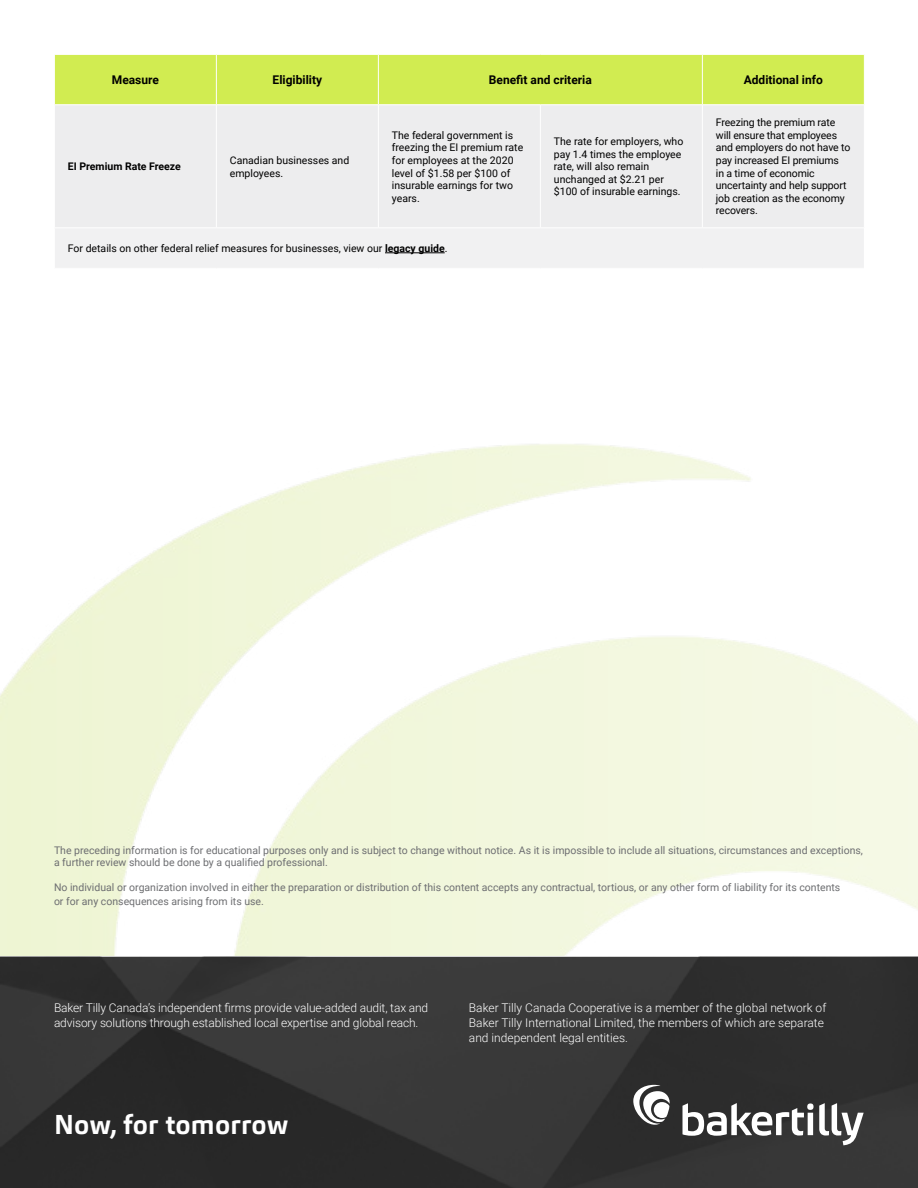
<style>
.page{position:relative;width:918px;height:1188px;background:#fff}
.page>*{position:absolute;margin:0;border:0;box-sizing:border-box;transform-origin:0 0}
.t1{font:700 27px "Carnac";letter-spacing:.01em;color:#fff}
.t2{font:300 12px/15px "Roboto";color:#fff}
.t3{font:700 12px "Roboto";color:#000}
.t4{font:10.5px/12.6px "Roboto";color:#000}
.t5{font:10.5px/12.6px "Roboto";color:#6d6e71}
.t6{font:700 10.5px "Roboto";color:#000}
.s1{font-weight:700}
</style>
<div class="page">
<div style="left:0;top:957px;width:918px;height:231px;background:linear-gradient(to right,#303030,#333)"></div>
<svg style="left:683px;top:1103px;width:181px;height:42px"></svg>
<svg style="left:633px;top:1085px;width:37px;height:40px"></svg>
<div style="left:55px;top:55px;width:809px;height:49px;background:#d1ec51"></div>
<div style="left:55px;top:105px;width:809px;height:122px;background:#ededee"></div>
<div style="left:54px;top:228px;width:810px;height:40px;background:#f1f1f2"></div>
<hr style="left:216px;top:55px;width:1px;height:49px;background:#fff">
<hr style="left:378px;top:55px;width:1px;height:49px;background:#fff">
<hr style="left:702px;top:55px;width:1px;height:49px;background:#fff">
<hr style="left:54px;top:228px;width:1px;height:40px;background:#fff">
<hr style="left:216px;top:105px;width:1px;height:122px;background:#fff">
<hr style="left:378px;top:105px;width:1px;height:122px;background:#fff">
<hr style="left:540px;top:105px;width:1px;height:122px;background:#fff">
<hr style="left:702px;top:105px;width:1px;height:122px;background:#fff">
<hr style="left:385px;top:253px;width:60px;height:1px;background:#000">
<p class="t3" style="left:112px;top:71px;width:49px">Measure</p>
<p class="t3" style="left:273px;top:71px;width:51px">Eligibility</p>
<p class="t3" style="left:489px;top:71px;width:104px">Benefit and criteria</p>
<p class="t3" style="left:744px;top:71px;width:81px">Additional info</p>
<p class="t6" style="left:68px;top:159px;width:115px">EI Premium Rate Freeze</p>
<p class="t4" style="left:230px;top:154px;width:121px">Canadian businesses and employees.</p>
<p class="t4" style="left:392px;top:128px;width:133px">The federal government is freezing the EI premium rate for employees at the 2020 level of $1.58 per $100 of insurable earnings for two years.</p>
<p class="t4" style="left:554px;top:135px;width:131px">The rate for employers, who pay 1.4 times the employee rate, will also remain unchanged at $2.21 per $100 of insurable earnings.</p>
<p class="t4" style="left:68px;top:242px;width:381px">For details on other federal relief measures for businesses, view our <span class="s1">legacy guide</span>.</p>
<p class="t4" style="left:716px;top:116px;width:136px">Freezing the premium rate will ensure that employees and employers do not have to pay increased EI premiums<br>in a time of economic uncertainty and help support job creation as the economy recovers.</p>
<p class="t5" style="left:54px;top:843px;width:811px">The preceding information is for educational purposes only and is subject to change without notice. As it is impossible to include all situations, circumstances and exceptions, a further review should be done by a qualified professional.</p>
<p class="t5" style="left:54px;top:880px;width:788px;line-height:13.5px">No individual or organization involved in either the preparation or distribution of this content accepts any contractual, tortious, or any other form of liability for its contents or for any consequences arising from its use.</p>
<p class="t2" style="left:54px;top:1000px;width:376px">Baker Tilly Canada’s independent firms provide value-added audit, tax and advisory solutions through established local expertise and global reach.</p>
<p class="t2" style="left:469px;top:1000px;width:359px">Baker Tilly Canada Cooperative is a member of the global network of<br>Baker Tilly International Limited, the members of which are separate and independent legal entities.</p>
<h1 class="t1" style="left:54px;top:1107px;width:236px">Now, for tomorrow</h1>
</div>
